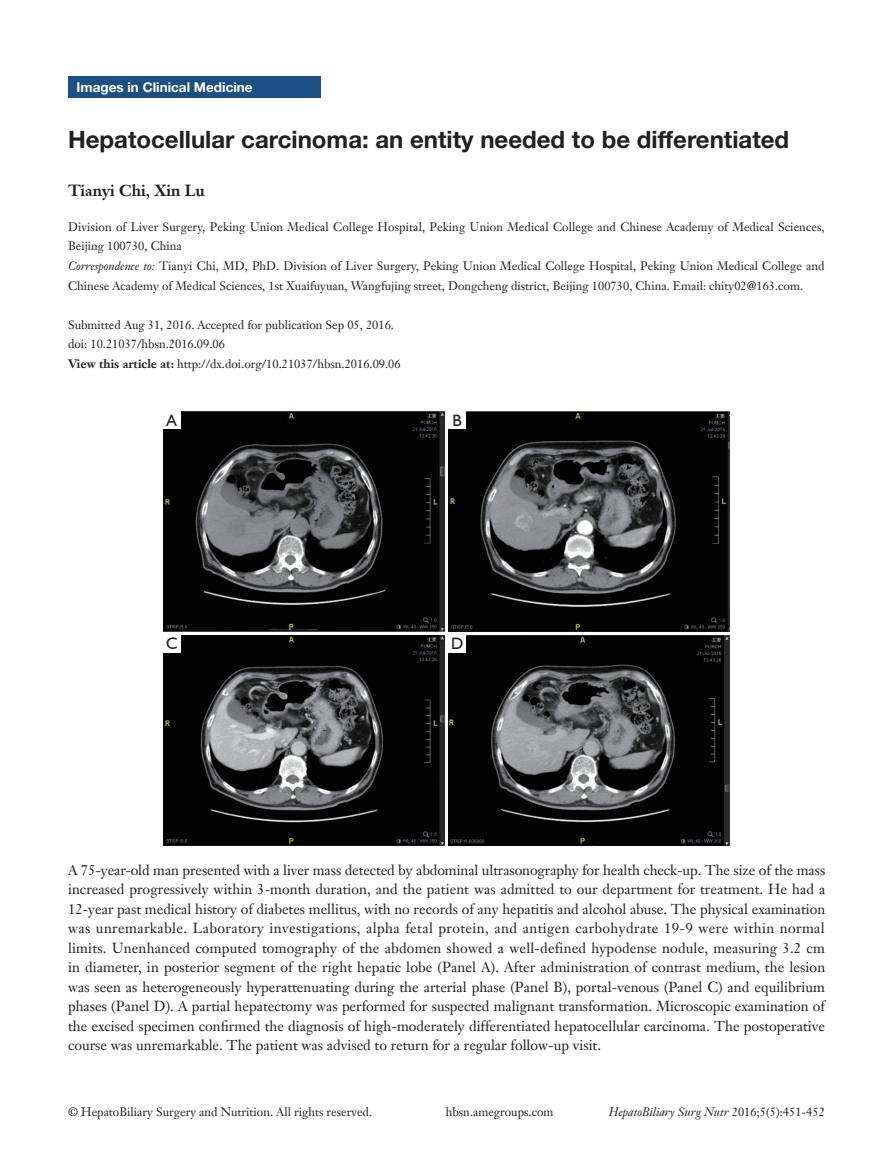
<style>
.page{position:relative;width:893px;height:1170px;background:#fff}
.page>*{position:absolute;margin:0;border:0;box-sizing:border-box;transform-origin:0 0}
.t1{font:700 24px "Helvetica Neue LT Pro";color:#231f20}
.t2{font:16.5px "Humanist 521 BT";color:#231f20}
.t3{font:700 15.75px "Janson Text LT";color:#231f20}
.t4{font:14.25px/19.5px "Janson Text LT";color:#231f20;text-align:justify}
.t5{font:700 13.5px "Helvetica Neue LT Pro";color:#fff}
.t6{font:12px/19.5px "Janson Text LT";color:#231f20}
.t7{font:italic 12px "Janson Text LT";color:#231f20}
.s1{font-style:italic}
.s2{font-weight:700}
.s3{font-style:normal}
</style>
<div class="page">
<div style="left:68px;top:77px;width:252px;height:21px;background:#1c5085"></div>
<img style="left:163px;top:412px;width:281px;height:219px">
<img style="left:449px;top:412px;width:281px;height:219px">
<img style="left:163px;top:635px;width:281px;height:210px">
<img style="left:449px;top:635px;width:281px;height:210px">
<div style="left:163px;top:412px;width:17px;height:17px;background:#fff"></div>
<div style="left:449px;top:412px;width:17px;height:17px;background:#fff"></div>
<div style="left:163px;top:635px;width:17px;height:17px;background:#fff"></div>
<div style="left:449px;top:635px;width:17px;height:17px;background:#fff"></div>
<p class="t5" style="left:77px;top:79px;width:178px">Images in Clinical Medicine</p>
<p class="t1" style="left:68px;top:124px;width:723px">Hepatocellular carcinoma: an entity needed to be differentiated</p>
<p class="t3" style="left:68px;top:180px;width:138px">Tianyi Chi, Xin Lu</p>
<p class="t6" style="left:68px;top:217px;width:758px">Division of Liver Surgery, Peking Union Medical College Hospital, Peking Union Medical College and Chinese Academy of Medical Sciences,<br>Beijing 100730, China</p>
<p class="t6" style="left:68px;top:256px;width:758px"><span class="s1">Correspondence to:</span> Tianyi Chi, MD, PhD. Division of Liver Surgery, Peking Union Medical College Hospital, Peking Union Medical College and<br>Chinese Academy of Medical Sciences, 1st Xuaifuyuan, Wangfujing street, Dongcheng district, Beijing 100730, China. Email: chity02@163.com.</p>
<p class="t6" style="left:68px;top:314px;width:328px">Submitted Aug 31, 2016. Accepted for publication Sep 05, 2016.</p>
<p class="t6" style="left:68px;top:334px;width:158px">doi: 10.21037/hbsn.2016.09.06</p>
<p class="t6" style="left:68px;top:353px;width:334px"><span class="s2">View this article at:</span> http://dx.doi.org/10.21037/hbsn.2016.09.06</p>
<p class="t2" style="left:167px;top:410px;width:12px">A</p>
<p class="t2" style="left:452px;top:410px;width:11px">B</p>
<p class="t2" style="left:166px;top:633px;width:13px">C</p>
<p class="t2" style="left:451px;top:633px;width:14px">D</p>
<p class="t4" style="left:68px;top:859px;width:759px">A 75-year-old man presented with a liver mass detected by abdominal ultrasonography for health check-up. The size of the mass increased progressively within 3-month duration, and the patient was admitted to our department for treatment. He had a 12-year past medical history of diabetes mellitus, with no records of any hepatitis and alcohol abuse. The physical examination was unremarkable. Laboratory investigations, alpha fetal protein, and antigen carbohydrate 19-9 were within normal limits. Unenhanced computed tomography of the abdomen showed a well-defined hypodense nodule, measuring 3.2 cm in diameter, in posterior segment of the right hepatic lobe (Panel A). After administration of contrast medium, the lesion was seen as heterogeneously hyperattenuating during the arterial phase (Panel B), portal-venous (Panel C) and equilibrium phases (Panel D). A partial hepatectomy was performed for suspected malignant transformation. Microscopic examination of the excised specimen confirmed the diagnosis of high-moderately differentiated hepatocellular carcinoma. The postoperative course was unremarkable. The patient was advised to return for a regular follow-up visit.</p>
<p class="t6" style="left:68px;top:1102px;width:306px">© HepatoBiliary Surgery and Nutrition. All rights reserved.</p>
<p class="t6" style="left:446px;top:1102px;width:109px">hbsn.amegroups.com</p>
<p class="t7" style="left:609px;top:1104px;width:217px">HepatoBiliary Surg Nutr <span class="s3">2016;5(5):451-452</span></p>
</div>
